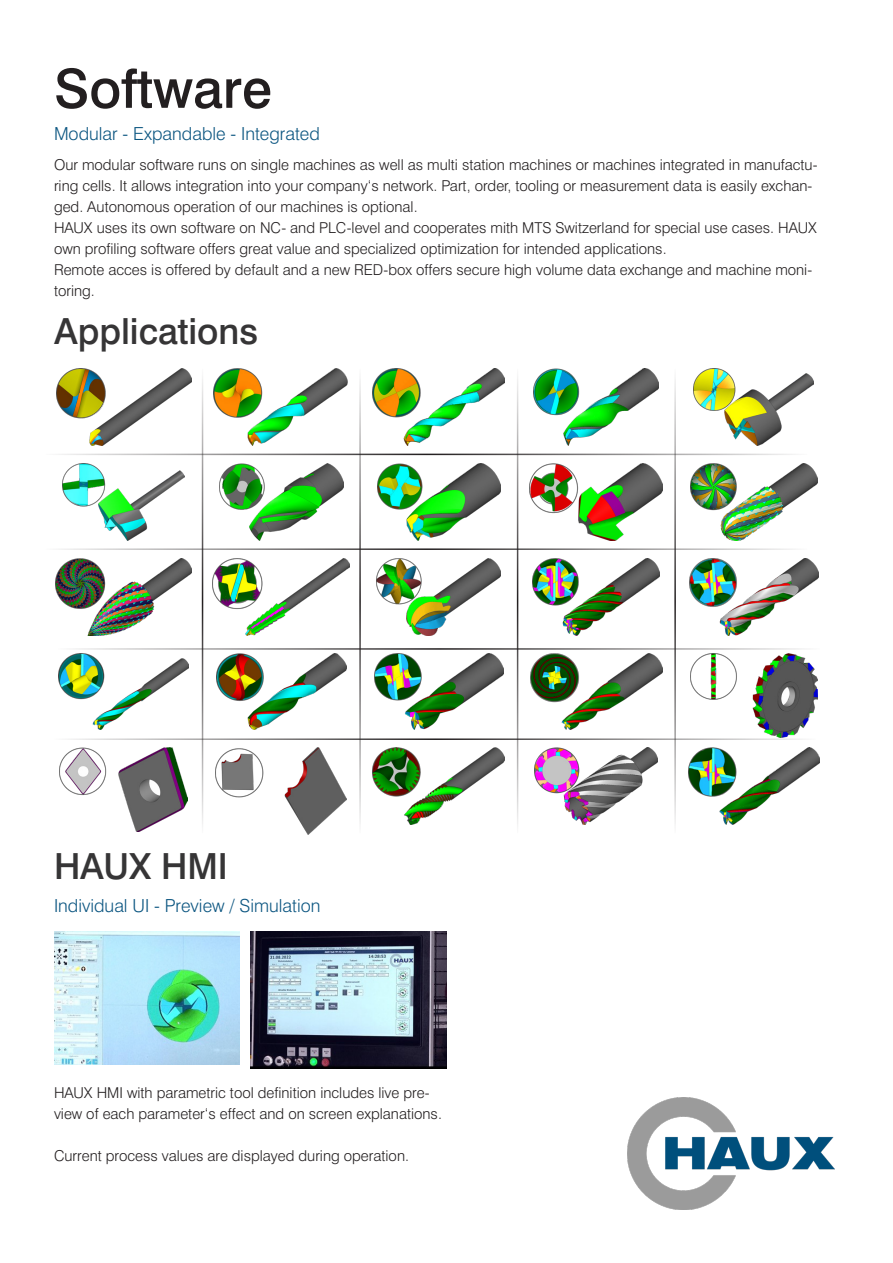
<style>
.page{position:relative;width:893px;height:1263px;background:#fff}
.page>*{position:absolute;margin:0;border:0;box-sizing:border-box;transform-origin:0 0}
.t1{font:500 54px "Swiss 721";color:#231f20}
.t2{font:500 36px "Swiss 721";color:#363536}
.t3{font:300 18px "Swiss 721";color:#0c5681}
.t4{font:300 15px/21px "Swiss 721";color:#231f20}
</style>
<div class="page">
<hr style="left:45px;top:454px;width:763px;height:1px;background:#231f20">
<hr style="left:202px;top:369px;width:1px;height:464px;background:#231f20">
<hr style="left:54px;top:738px;width:762px;height:2px;background:#231f20">
<hr style="left:45px;top:548px;width:763px;height:2px;background:#231f20">
<hr style="left:58px;top:648px;width:762px;height:2px;background:#231f20">
<hr style="left:359px;top:369px;width:2px;height:464px;background:#231f20">
<hr style="left:517px;top:369px;width:1px;height:464px;background:#231f20">
<hr style="left:674px;top:369px;width:2px;height:464px;background:#231f20">
<img style="left:54px;top:932px;width:186px;height:132px">
<img style="left:250px;top:932px;width:196px;height:136px">
<img style="left:56px;top:369px;width:135px;height:76px">
<img style="left:214px;top:369px;width:134px;height:76px">
<img style="left:373px;top:369px;width:132px;height:76px">
<img style="left:534px;top:369px;width:125px;height:76px">
<img style="left:694px;top:369px;width:120px;height:76px">
<img style="left:63px;top:463px;width:122px;height:77px">
<img style="left:219px;top:463px;width:124px;height:77px">
<img style="left:377px;top:463px;width:123px;height:77px">
<img style="left:530px;top:463px;width:133px;height:77px">
<img style="left:691px;top:463px;width:126px;height:77px">
<img style="left:56px;top:558px;width:136px;height:77px">
<img style="left:213px;top:558px;width:137px;height:77px">
<img style="left:377px;top:558px;width:124px;height:77px">
<img style="left:533px;top:558px;width:127px;height:77px">
<img style="left:689px;top:558px;width:130px;height:77px">
<img style="left:59px;top:653px;width:130px;height:77px">
<img style="left:216px;top:653px;width:130px;height:77px">
<img style="left:375px;top:653px;width:128px;height:77px">
<img style="left:531px;top:653px;width:131px;height:77px">
<img style="left:691px;top:653px;width:126px;height:85px">
<img style="left:60px;top:748px;width:128px;height:84px">
<img style="left:216px;top:748px;width:131px;height:86px">
<img style="left:373px;top:748px;width:132px;height:77px">
<img style="left:535px;top:748px;width:123px;height:77px">
<img style="left:688px;top:748px;width:132px;height:77px">
<img style="left:628px;top:1097px;width:207px;height:113px">
<p class="t1" style="left:54px;top:56px;width:219px">Software</p>
<p class="t3" style="left:54px;top:122px;width:267px">Modular - Expandable - Integrated</p>
<p class="t4" style="left:54px;top:154px;width:765px">Our modular software runs on single machines as well as multi station machines or machines integrated in manufactu&shy;ring cells. It allows integration into your company‘s network. Part, order, tooling or measurement data is easily exchan&shy;ged. Autonomous operation of our machines is optional.</p>
<p class="t4" style="left:54px;top:217px;width:764px">HAUX uses its own software on NC- and PLC-level and cooperates mith MTS Switzerland for special use cases. HAUX own profiling software offers great value and specialized optimization for intended applications.</p>
<p class="t4" style="left:54px;top:259px;width:760px">Remote acces is offered by default and a new RED-box offers secure high volume data exchange and machine moni&shy;toring.</p>
<p class="t2" style="left:54px;top:309px;width:206px">Applications</p>
<p class="t2" style="left:54px;top:844px;width:175px">HAUX HMI</p>
<p class="t3" style="left:54px;top:895px;width:268px">Individual UI - Preview / Simulation</p>
<p class="t4" style="left:54px;top:1082px;width:389px">HAUX HMI with parametric tool definition includes live pre&shy;view of each parameter‘s effect and on screen explanations.</p>
<p class="t4" style="left:54px;top:1145px;width:357px">Current process values are displayed during operation.</p>
</div>
